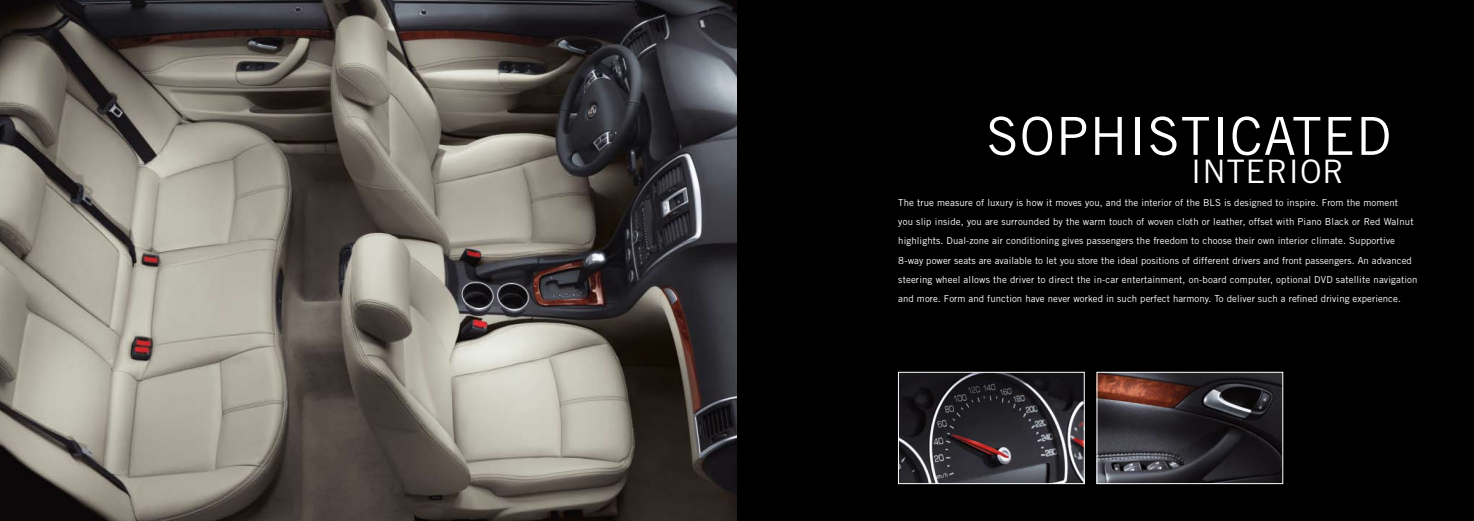
<style>
.page{position:relative;width:1474px;height:521px;background:#fff}
.page>*{position:absolute;margin:0;border:0;box-sizing:border-box;transform-origin:0 0}
.t1{font:52.5px "Trade Gothic";letter-spacing:.025em;color:#fff}
.t2{font:32.38px "Trade Gothic";letter-spacing:.025em;color:#fff}
.t3{font:9.62px/19.2px "Trade Gothic";letter-spacing:.01em;color:#fff}
</style>
<div class="page">
<div style="left:737px;top:0;width:736px;height:521px;background:#000"></div>
<img style="left:0;top:0;width:737px;height:521px">
<img style="left:900px;top:374px;width:182px;height:108px">
<div style="left:898px;top:372px;width:186px;height:112px;border:1px solid #fff"></div>
<img style="left:1098px;top:374px;width:182px;height:108px">
<div style="left:1096px;top:372px;width:186px;height:112px;border:1px solid #fff"></div>
<h1 class="t1" style="left:986px;top:104px;width:406px">SOPHISTICATED</h1>
<h2 class="t2" style="left:1190px;top:152px;width:155px">INTERIOR</h2>
<p class="t3" style="left:898px;top:193px;width:521px">The true measure of luxury is how it moves you, and the interior of the BLS is designed to inspire. From the moment<br>you slip inside, you are surrounded by the warm touch of woven cloth or leather, offset with Piano Black or Red Walnut highlights. Dual-zone air conditioning gives passengers the freedom to choose their own interior climate. Supportive 8-way power seats are available to let you store the ideal positions of different drivers and front passengers. An advanced steering wheel allows the driver to direct the in-car entertainment, on-board computer, optional DVD satellite navigation and more. Form and function have never worked in such perfect harmony. To deliver such a refined driving experience.</p>
</div>
